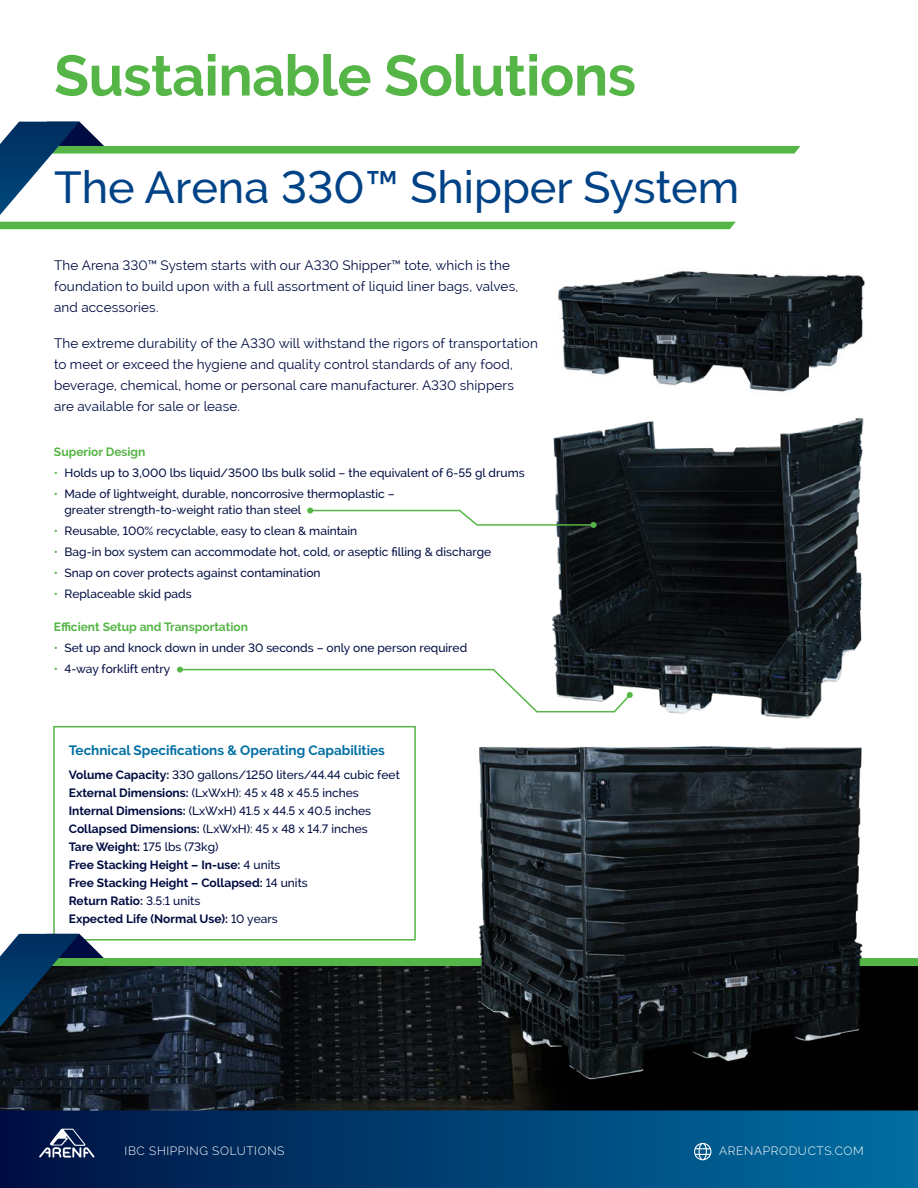
<style>
.page{position:relative;width:918px;height:1188px;background:#fff}
.page>*{position:absolute;margin:0;border:0;box-sizing:border-box;transform-origin:0 0}
.t1{font:700 57px "Raleway";letter-spacing:-.01em;color:#56b547}
.t2{font:500 45px "Raleway";color:#004286}
.t3{font:13.5px/21px "Raleway";letter-spacing:.01em;color:#000c41}
.t4{font:700 13.5px "Raleway";color:#0370a4}
.t5{font:500 12px/16.5px "Raleway";color:#000c41}
.t6{font:700 12px/18px "Raleway";color:#000c41}
.t7{font:700 12px "Raleway";color:#56b547}
.t8{font:300 12px "Raleway";letter-spacing:.05em;color:#fff}
.s1{color:#56b547}
.s2{font-weight:500}
</style>
<div class="page">
<div style="left:0;top:1111px;width:918px;height:77px;background:linear-gradient(to right,#001041,#016fa3)"></div>
<svg style="left:39px;top:1129px;width:56px;height:29px"></svg>
<svg style="left:694px;top:1143px;width:17px;height:17px"></svg>
<img style="left:0;top:966px;width:918px;height:145px">
<div style="left:53px;top:726px;width:363px;height:215px;border:2px solid #56b547"></div>
<img style="left:557px;top:271px;width:308px;height:121px">
<div style="left:0;top:222px;width:736px;height:7px;background:#56b547"></div>
<svg style="left:0;top:122px;width:800px;height:93px"></svg>
<div style="left:8px;top:958px;width:910px;height:8px;background:#56b547"></div>
<svg style="left:0;top:934px;width:108px;height:93px"></svg>
<img style="left:473px;top:746px;width:396px;height:339px">
<img style="left:551px;top:417px;width:313px;height:302px">
<svg style="left:177px;top:667px;width:456px;height:46px"></svg>
<svg style="left:307px;top:508px;width:290px;height:20px"></svg>
<h1 class="t1" style="left:54px;top:43px;width:583px">Sustainable Solutions</h1>
<h2 class="t2" style="left:54px;top:161px;width:687px">The Arena 330™ Shipper System</h2>
<p class="t3" style="left:54px;top:255px;width:466px">The Arena 330™ System starts with our A330 Shipper™ tote, which is the foundation to build upon with a full assortment of liquid liner bags, valves, and accessories.</p>
<p class="t3" style="left:54px;top:333px;width:485px">The extreme durability of the A330 will withstand the rigors of transportation to meet or exceed the hygiene and quality control standards of any food, beverage, chemical, home or personal care manufacturer. A330 shippers<br>are available for sale or lease.</p>
<p class="t7" style="left:54px;top:445px;width:93px">Superior Design</p>
<p class="t5" style="left:54px;top:464px;width:472px"><span class="s1">•</span> Holds up to 3,000 lbs liquid/3500 lbs bulk solid – the equivalent of 6-55 gl drums</p>
<p class="t5" style="left:64px;top:485px;width:332px;text-indent:-10px"><span class="s1">•</span> Made of lightweight, durable, noncorrosive thermoplastic – greater strength-to-weight ratio than steel</p>
<p class="t5" style="left:54px;top:523px;width:305px"><span class="s1">•</span> Reusable, 100% recyclable, easy to clean &amp; maintain</p>
<p class="t5" style="left:54px;top:544px;width:439px"><span class="s1">•</span> Bag-in box system can accommodate hot, cold, or aseptic filling &amp; discharge</p>
<p class="t5" style="left:54px;top:565px;width:268px"><span class="s1">•</span> Snap on cover protects against contamination</p>
<p class="t5" style="left:54px;top:586px;width:139px"><span class="s1">•</span> Replaceable skid pads</p>
<p class="t7" style="left:54px;top:620px;width:196px">Efficient Setup and Transportation</p>
<p class="t5" style="left:54px;top:640px;width:415px"><span class="s1">•</span> Set up and knock down in under 30 seconds – only one person required</p>
<p class="t5" style="left:54px;top:661px;width:118px"><span class="s1">•</span> 4-way forklift entry</p>
<p class="t4" style="left:69px;top:742px;width:318px">Technical Specifications &amp; Operating Capabilities</p>
<p class="t6" style="left:69px;top:766px;width:333px">Volume Capacity: <span class="s2">330 gallons/1250 liters/44.44 cubic feet </span>External Dimensions: <span class="s2">(LxWxH): 45 x 48 x 45.5 inches </span>Internal Dimensions: <span class="s2">(LxWxH) 41.5 x 44.5 x 40.5 inches </span>Collapsed Dimensions: <span class="s2">(LxWxH): 45 x 48 x 14.7 inches<br></span>Tare Weight: <span class="s2">175 lbs (73kg)<br></span>Free Stacking Height – In-use: <span class="s2">4 units<br></span>Free Stacking Height – Collapsed: <span class="s2">14 units<br></span>Return Ratio: <span class="s2">3.5:1 units<br></span>Expected Life (Normal Use): <span class="s2">10 years</span></p>
<p class="t8" style="left:125px;top:1143px;width:161px">IBC SHIPPING SOLUTIONS</p>
<p class="t8" style="left:719px;top:1144px;width:146px">ARENAPRODUCTS.COM</p>
</div>
